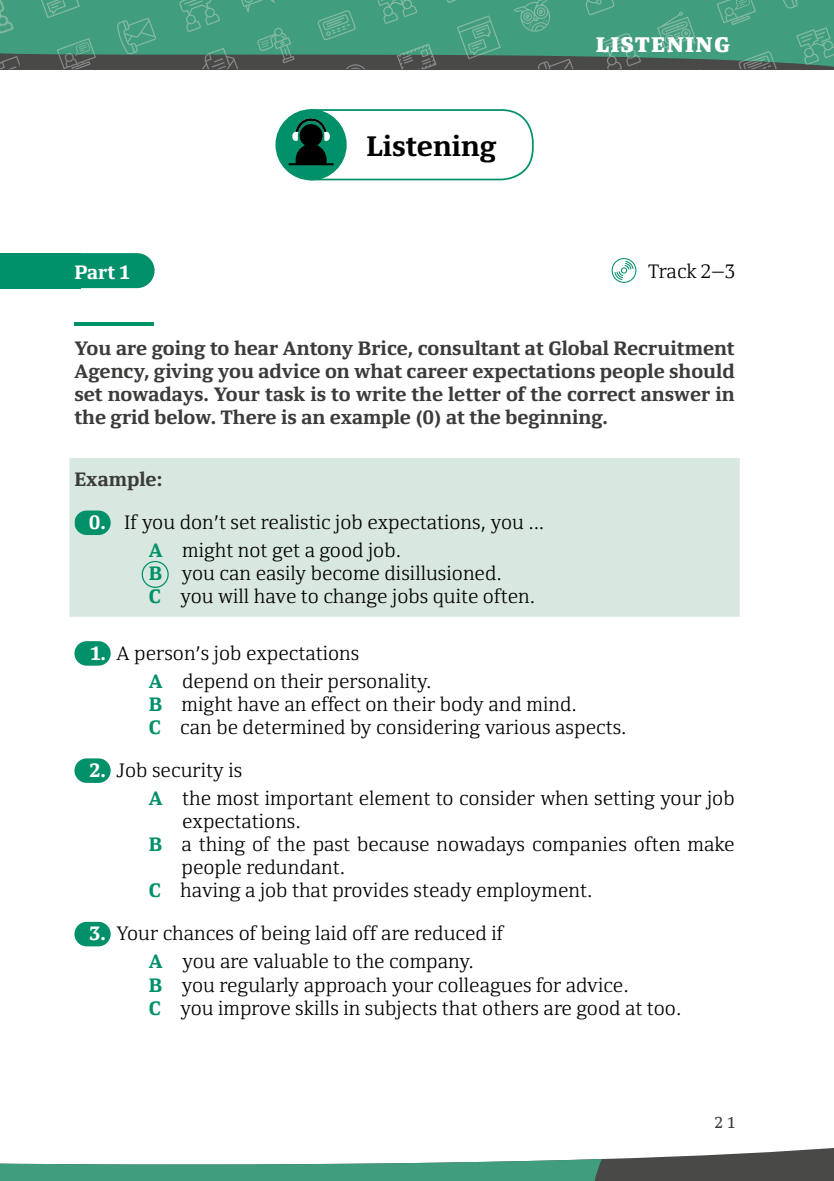
<style>
.page{position:relative;width:834px;height:1181px;background:#fff}
.page>*{position:absolute;margin:0;border:0;box-sizing:border-box;transform-origin:0 0}
.t1{font:700 28px "Yefimov Serif";color:#000}
.t2{font:900 21px "Yefimov Serif";letter-spacing:.06em;color:#fff}
.t3{font:300 19.25px/28px "Yefimov Serif";color:#000}
.t4{font:700 19.25px/23.1px "Yefimov Serif";color:#3b3b3a;text-align:justify}
.t5{font:700 19.25px "Yefimov Serif";color:#fff}
.t6{font:15.75px "Yefimov Serif";color:#3c3b3a}
.s1{font-weight:700;color:#fff}
.s2{font-weight:700;color:#00906a}
</style>
<div class="page">
<svg style="left:0;top:1148px;width:833px;height:33px"></svg>
<svg style="left:0;top:0;width:833px;height:69px;background:#428c72"></svg>
<svg style="left:202px;top:48px;width:36px;height:21px"></svg>
<svg style="left:257px;top:28px;width:37px;height:35px"></svg>
<svg style="left:117px;top:18px;width:39px;height:36px"></svg>
<svg style="left:179px;top:0;width:41px;height:32px"></svg>
<svg style="left:241px;top:0;width:33px;height:12px"></svg>
<svg style="left:57px;top:38px;width:39px;height:31px"></svg>
<svg style="left:41px;top:0;width:39px;height:18px"></svg>
<svg style="left:317px;top:10px;width:39px;height:30px"></svg>
<svg style="left:377px;top:0;width:40px;height:24px"></svg>
<svg style="left:446px;top:0;width:11px;height:3px"></svg>
<svg style="left:456px;top:15px;width:44px;height:44px;background:#4d9c80"></svg>
<svg style="left:396px;top:44px;width:40px;height:25px"></svg>
<svg style="left:514px;top:0;width:37px;height:32px"></svg>
<svg style="left:738px;top:51px;width:38px;height:19px"></svg>
<svg style="left:796px;top:27px;width:37px;height:38px"></svg>
<svg style="left:782px;top:0;width:16px;height:9px"></svg>
<svg style="left:716px;top:0;width:39px;height:25px"></svg>
<svg style="left:600px;top:33px;width:41px;height:36px"></svg>
<svg style="left:657px;top:12px;width:38px;height:41px;background:#51a487"></svg>
<svg style="left:585px;top:0;width:29px;height:15px"></svg>
<div style="left:0;top:253px;width:80px;height:35px;background:#00906a"></div>
<div style="left:0;top:253px;width:154px;height:35px;background:#00906a;border-radius:18px"></div>
<hr style="left:74px;top:322px;width:80px;height:3px;background:#00906a">
<svg style="left:275px;top:109px;width:258px;height:71px"></svg>
<div style="left:69px;top:458px;width:670px;height:159px;background:#d8e7df"></div>
<svg style="left:142px;top:561px;width:27px;height:27px"></svg>
<div style="left:74px;top:641px;width:37px;height:24px;background:#00906a;border-radius:12px"></div>
<div style="left:74px;top:758px;width:37px;height:25px;background:#00906a;border-radius:12px"></div>
<div style="left:74px;top:922px;width:37px;height:24px;background:#00906a;border-radius:12px"></div>
<svg style="left:611px;top:258px;width:25px;height:25px"></svg>
<img style="left:0;top:0;width:20px;height:53px">
<p class="t5" style="left:74px;top:260px;width:57px">Part 1</p>
<h1 class="t1" style="left:366px;top:128px;width:131px">Listening</h1>
<p class="t2" style="left:596px;top:31px;width:135px">LISTENING</p>
<p class="t3" style="left:648px;top:257px;width:88px">Track 2–3</p>
<p class="t4" style="left:74px;top:336px;width:661px">You are going to hear Antony Brice, consultant at Global Recruitment Agency, giving you advice on what career expectations people should set nowadays. Your task is to write the letter of the correct answer in the grid below. There is an example (0) at the beginning.</p>
<p class="t4" style="left:74px;top:468px;width:89px">Example:</p>
<p class="t3" style="left:149px;top:508px;width:397px;text-indent:-60px"><span class="s1">0.</span> If you don’t set realistic job expectations, you ...<br><span class="s2">A</span> might not get a good job.</p>
<p class="t3" style="left:149px;top:562px;width:387px;line-height:23.1px"><span class="s2">B</span> you can easily become disillusioned.<br><span class="s2">C</span> you will have to change jobs quite often.</p>
<p class="t3" style="left:149px;top:639px;width:284px;text-indent:-58px"><span class="s1">1.</span> A person’s job expectations<br><span class="s2">A</span> depend on their personality.</p>
<p class="t3" style="left:149px;top:692px;width:479px;line-height:23.1px"><span class="s2">B</span> might have an effect on their body and mind.<br><span class="s2">C</span> can be determined by considering various aspects.</p>
<p class="t3" style="left:149px;top:756px;width:587px;text-indent:-60px"><span class="s1">2.</span> Job security is<br><span class="s2">A</span> the most important element to consider when setting your job</p>
<p class="t3" style="left:182px;top:807px;width:120px">expectations.</p>
<p class="t3" style="left:149px;top:830px;width:587px"><span class="s2">B</span> a thing of the past because nowadays companies often make</p>
<p class="t3" style="left:181px;top:853px;width:165px">people redundant.</p>
<p class="t3" style="left:149px;top:876px;width:445px"><span class="s2">C</span> having a job that provides steady employment.</p>
<p class="t3" style="left:149px;top:919px;width:356px;text-indent:-60px"><span class="s1">3.</span> Your chances of being laid off are reduced if<br><span class="s2">A</span> you are valuable to the company.</p>
<p class="t3" style="left:149px;top:973px;width:534px;line-height:23.1px"><span class="s2">B</span> you regularly approach your colleagues for advice.<br><span class="s2">C</span> you improve skills in subjects that others are good at too.</p>
<p class="t6" style="left:714px;top:1112px;width:21px">2 1</p>
</div>
